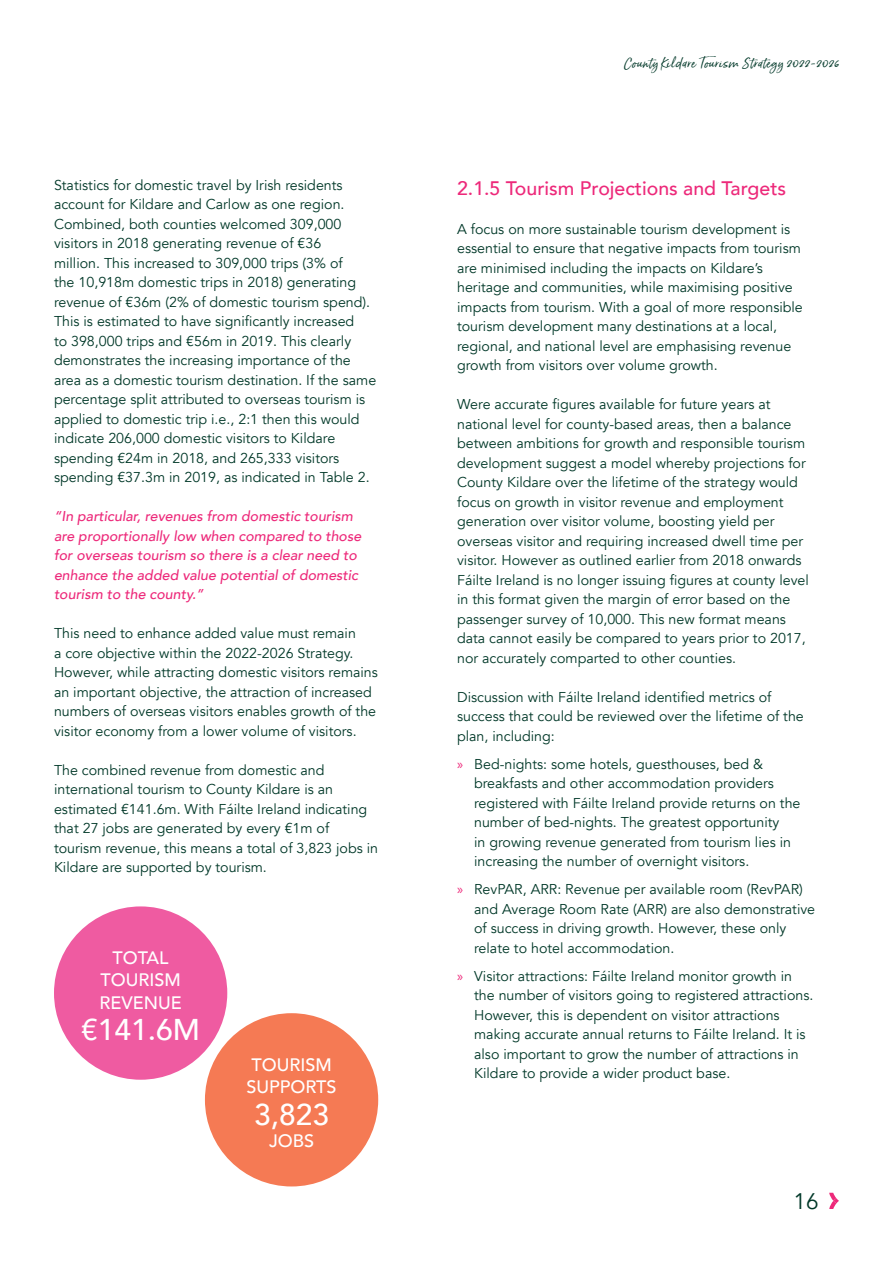
<style>
.page{position:relative;width:893px;height:1263px;background:#fff}
.page>*{position:absolute;margin:0;border:0;box-sizing:border-box;transform-origin:0 0}
.t1{font:500 30px "Avenir";color:#fff}
.t2{font:22.5px "Avenir";color:#003828}
.t3{font:500 19.5px "Avenir";color:#ed297a}
.t4{font:500 18px/22.5px "Avenir";color:#fff;text-align:center}
.t5{font:14.25px/19.5px "Avenir";color:#003828}
.t6{font:italic 500 14.25px/19.5px "Avenir";color:#ed297a}
.t7{font:12px "Born Ready Slanted";letter-spacing:.05em;color:#003828}
.s1{font-family:"Myriad Pro";color:#ed297a}
</style>
<div class="page">
<svg style="left:829px;top:1193px;width:10px;height:16px"></svg>
<div style="left:54px;top:906px;width:173px;height:174px;background:#ef5ba1;border-radius:50%"></div>
<div style="left:205px;top:1013px;width:173px;height:173px;background:#f57a54;border-radius:50%"></div>
<p class="t5" style="left:54px;top:175px;width:324px">Statistics for domestic travel by Irish residents account for Kildare and Carlow as one region.<br>Combined, both counties welcomed 309,000 visitors in 2018 generating revenue of €36<br>million. This increased to 309,000 trips (3% of<br>the 10,918m domestic trips in 2018) generating revenue of €36m (2% of domestic tourism spend).<br>This is estimated to have significantly increased<br>to 398,000 trips and €56m in 2019. This clearly demonstrates the increasing importance of the area as a domestic tourism destination. If the same percentage split attributed to overseas tourism is applied to domestic trip i.e., 2:1 then this would indicate 206,000 domestic visitors to Kildare spending €24m in 2018, and 265,333 visitors spending €37.3m in 2019, as indicated in Table 2.</p>
<p class="t6" style="left:54px;top:507px;width:309px">“In particular, revenues from domestic tourism are proportionally low when compared to those for overseas tourism so there is a clear need to enhance the added value potential of domestic tourism to the county.”</p>
<p class="t5" style="left:54px;top:624px;width:325px">This need to enhance added value must remain<br>a core objective within the 2022-2026 Strategy.<br>However, while attracting domestic visitors remains an important objective, the attraction of increased numbers of overseas visitors enables growth of the visitor economy from a lower volume of visitors.</p>
<p class="t5" style="left:54px;top:760px;width:326px">The combined revenue from domestic and international tourism to County Kildare is an estimated €141.6m. With Fáilte Ireland indicating that 27 jobs are generated by every €1m of tourism revenue, this means a total of 3,823 jobs in Kildare are supported by tourism.</p>
<p class="t4" style="left:99px;top:945px;width:84px">TOTAL<br>TOURISM<br>REVENUE</p>
<h1 class="t1" style="left:81px;top:1004px;width:120px">€141.6M</h1>
<p class="t4" style="left:247px;top:1052px;width:92px;text-align:left">TOURISM<br>SUPPORTS</p>
<h1 class="t1" style="left:254px;top:1088px;width:77px">3,823</h1>
<p class="t4" style="left:269px;top:1128px;width:46px">JOBS</p>
<p class="t7" style="left:624px;top:56px;width:216px">County Kildare Tourism Strategy 2022-2026</p>
<h3 class="t3" style="left:457px;top:171px;width:331px">2.1.5 Tourism Projections and Targets</h3>
<p class="t5" style="left:457px;top:219px;width:347px">A focus on more sustainable tourism development is essential to ensure that negative impacts from tourism are minimised including the impacts on Kildare’s heritage and communities, while maximising positive impacts from tourism. With a goal of more responsible tourism development many destinations at a local, regional, and national level are emphasising revenue growth from visitors over volume growth.</p>
<p class="t5" style="left:457px;top:395px;width:353px">Were accurate figures available for future years at national level for county-based areas, then a balance between ambitions for growth and responsible tourism development suggest a model whereby projections for County Kildare over the lifetime of the strategy would focus on growth in visitor revenue and employment generation over visitor volume, boosting yield per overseas visitor and requiring increased dwell time per visitor. However as outlined earlier from 2018 onwards Fáilte Ireland is no longer issuing figures at county level in this format given the margin of error based on the passenger survey of 10,000. This new format means data cannot easily be compared to years prior to 2017, nor accurately comparted to other counties.</p>
<p class="t5" style="left:457px;top:687px;width:348px">Discussion with Fáilte Ireland identified metrics of success that could be reviewed over the lifetime of the plan, including:</p>
<p class="t5" style="left:474px;top:754px;width:328px;text-indent:-17px"><span class="s1">»</span> Bed-nights: some hotels, guesthouses, bed &amp; breakfasts and other accommodation providers registered with Fáilte Ireland provide returns on the number of bed-nights. The greatest opportunity<br>in growing revenue generated from tourism lies in increasing the number of overnight visitors.</p>
<p class="t5" style="left:474px;top:880px;width:343px;text-indent:-17px"><span class="s1">»</span> RevPAR, ARR: Revenue per available room (RevPAR) and Average Room Rate (ARR) are also demonstrative of success in driving growth. However, these only relate to hotel accommodation.</p>
<p class="t5" style="left:474px;top:966px;width:341px;text-indent:-17px"><span class="s1">»</span> Visitor attractions: Fáilte Ireland monitor growth in the number of visitors going to registered attractions.<br>However, this is dependent on visitor attractions making accurate annual returns to Fáilte Ireland. It is also important to grow the number of attractions in Kildare to provide a wider product base.</p>
<h2 class="t2" style="left:794px;top:1188px;width:27px">16</h2>
</div>
